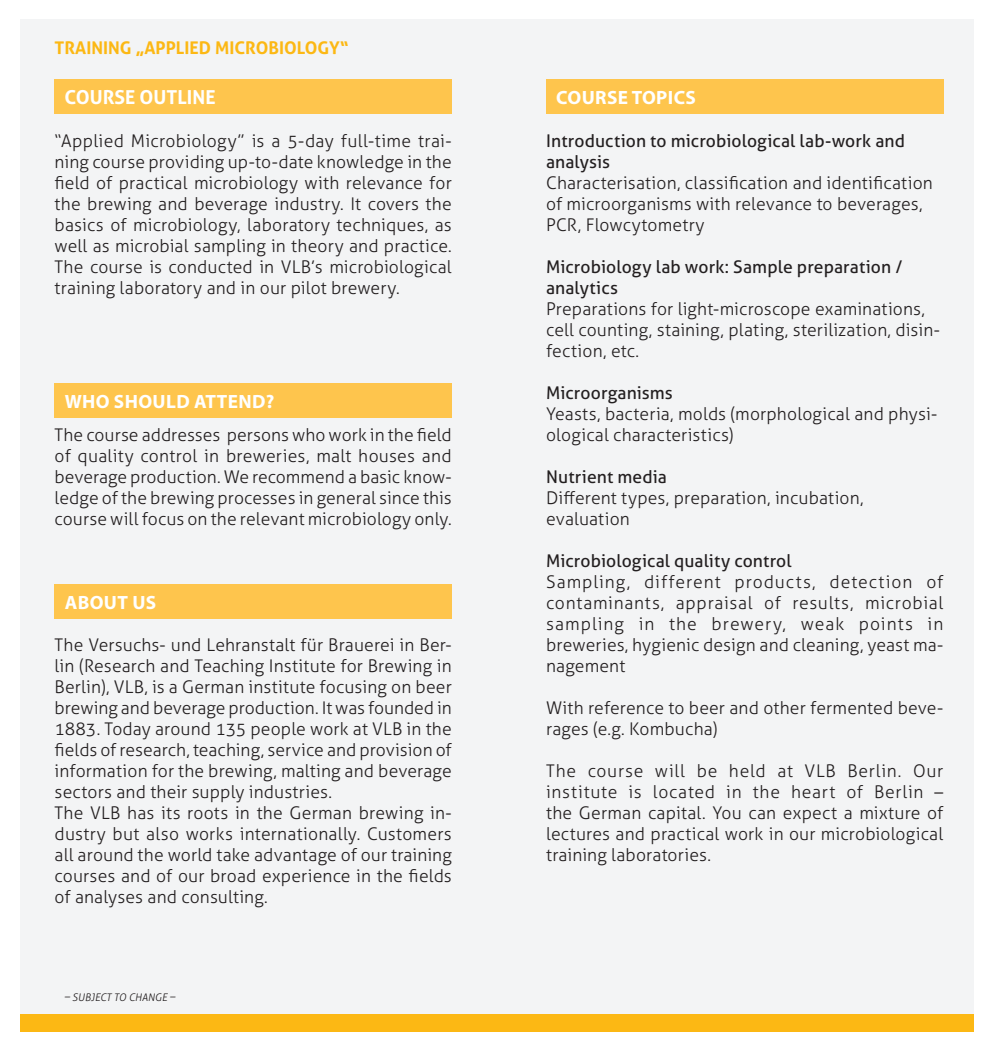
<style>
.page{position:relative;width:993px;height:1052px;background:#fff}
.page>*{position:absolute;margin:0;border:0;box-sizing:border-box;transform-origin:0 0}
.Headline1{font:700 19.25px "Myriad Pro";letter-spacing:.02em;color:#fff}
.Headline1-2{font:700 19.25px "Aller";color:#fff}
.Fließtext{font:300 17.5px/21px "Aller";letter-spacing:.005em;color:#231f20;text-align:justify}
.Fließtext-2{font:17.5px/21px "Aller";letter-spacing:.005em;color:#231f20}
.t1{font:700 17.5px "Aller";color:#fcb814}
.Headline1-3{font:italic 300 10.5px "Aller";color:#231f20}
.s1{font-weight:400}
</style>
<div class="page">
<div style="left:20px;top:20px;width:952px;height:1012px;background:#f3f4f5"></div>
<div style="left:20px;top:1014px;width:952px;height:18px;background:#fcb814"></div>
<div style="left:55px;top:79px;width:396px;height:35px;background:#fec54d"></div>
<div style="left:546px;top:79px;width:397px;height:35px;background:#fec54d"></div>
<div style="left:55px;top:383px;width:396px;height:35px;background:#fec54d"></div>
<div style="left:55px;top:584px;width:396px;height:35px;background:#fec54d"></div>
<p class="t1" style="left:55px;top:37px;width:296px">TRAINING „APPLIED MICROBIOLOGY“</p>
<p class="Headline1-2" style="left:64px;top:85px;width:152px">COURSE OUTLINE</p>
<p class="Fließtext" style="left:55px;top:130px;width:398px">“Applied Microbiology” is a 5-day full-time trai&shy;ning course providing up-to-date knowledge in the field of practical microbiology with relevance for the brewing and beverage industry. It covers the basics of microbiology, laboratory techniques, as well as microbial sampling in theory and practice.<br>The course is conducted in VLB’s microbiological training laboratory and in our pilot brewery.</p>
<p class="Headline1" style="left:65px;top:389px;width:211px">WHO SHOULD ATTEND?</p>
<p class="Fließtext" style="left:55px;top:424px;width:398px">The course addresses persons who work in the field of quality control in breweries, malt houses and beverage production. We recommend a basic know&shy;ledge of the brewing processes in general since this course will focus on the relevant microbiology only.</p>
<p class="Headline1" style="left:65px;top:590px;width:93px">ABOUT US</p>
<p class="Fließtext" style="left:55px;top:634px;width:398px">The Versuchs- und Lehranstalt für Brauerei in Ber&shy;lin (Research and Teaching Institute for Brewing in Berlin), VLB, is a German institute focusing on beer brewing and beverage production. It was founded in 1883. Today around 135 people work at VLB in the fields of research, teaching, service and provision of information for the brewing, malting and beverage sectors and their supply industries.</p>
<p class="Fließtext" style="left:55px;top:802px;width:398px">The VLB has its roots in the German brewing in&shy;dustry but also works internationally. Customers all around the world take advantage of our training courses and of our broad experience in the fields of analyses and consulting.</p>
<p class="Headline1-3" style="left:64px;top:991px;width:112px">– SUBJECT TO CHANGE –</p>
<p class="Headline1" style="left:556px;top:85px;width:141px">COURSE TOPICS</p>
<p class="Fließtext-2" style="left:546px;top:130px;width:360px">Introduction to microbiological lab-work and analysis</p>
<p class="Fließtext" style="left:546px;top:172px;width:388px;text-align:left">Characterisation, classification and identification of microorganisms with relevance to beverages,<br>PCR, Flowcytometry</p>
<p class="Fließtext" style="left:546px;top:256px;width:395px;text-align:left"><span class="s1">Microbiology lab work: Sample preparation / analytics<br></span>Preparations for light-microscope examinations, cell counting, staining, plating, sterilization, disin&shy;fection, etc.</p>
<p class="Fließtext" style="left:546px;top:382px;width:392px;text-align:left"><span class="s1">Microorganisms<br></span>Yeasts, bacteria, molds (morphological and physi&shy;ological characteristics)</p>
<p class="Fließtext" style="left:546px;top:466px;width:319px;text-align:left"><span class="s1">Nutrient media<br></span>Different types, preparation, incubation, evaluation</p>
<p class="Fließtext-2" style="left:546px;top:550px;width:247px">Microbiological quality control</p>
<p class="Fließtext" style="left:546px;top:571px;width:398px">Sampling, different products, detection of contaminants, appraisal of results, microbial sampling in the brewery, weak points in breweries, hygienic design and cleaning, yeast ma&shy;nagement</p>
<p class="Fließtext" style="left:546px;top:697px;width:398px">With reference to beer and other fermented beve&shy;rages (e.g. Kombucha)</p>
<p class="Fließtext" style="left:546px;top:760px;width:398px">The course will be held at VLB Berlin. Our institute is located in the heart of Berlin – the German capital. You can expect a mixture of lectures and practical work in our microbiological training laboratories.</p>
</div>
